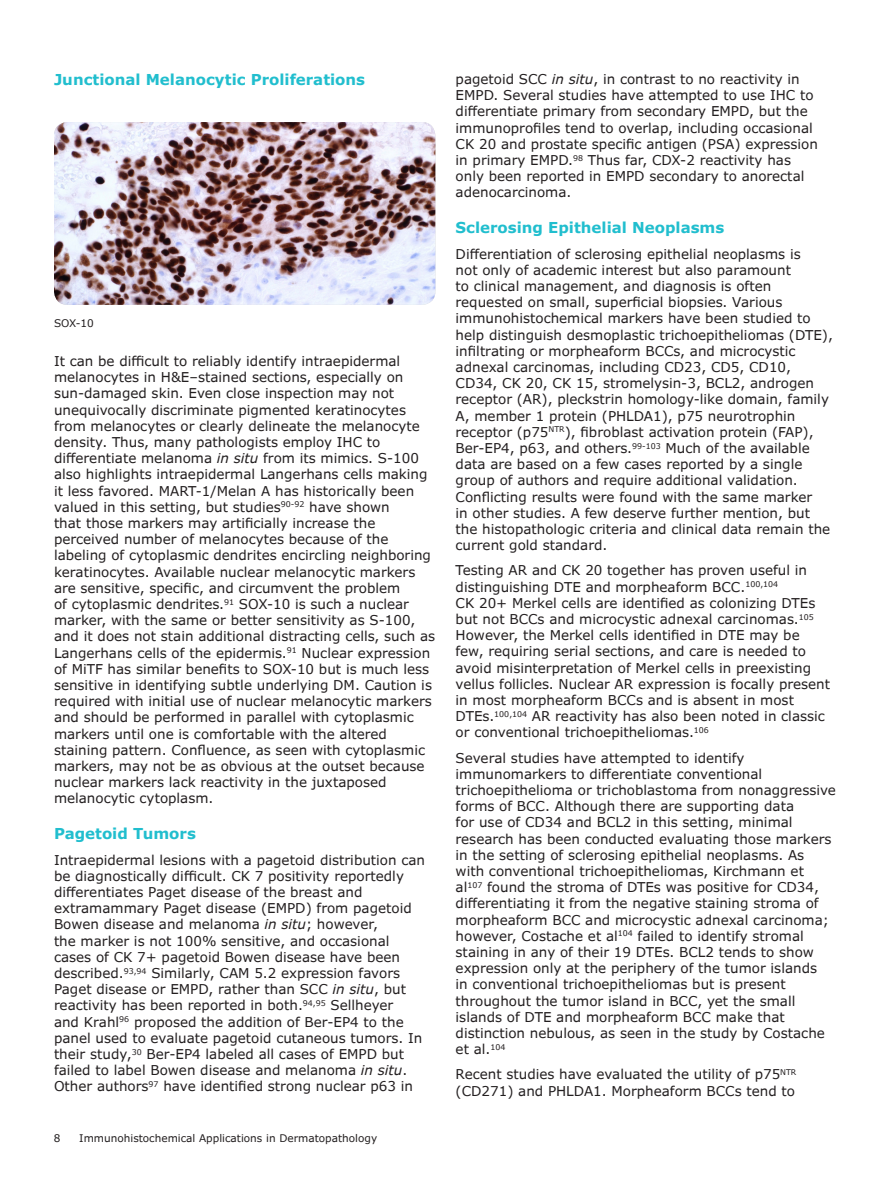
<style>
.page{position:relative;width:891px;height:1188px;background:#fff}
.page>*{position:absolute;margin:0;border:0;box-sizing:border-box;transform-origin:0 0}
.Body_Head_10_12{font:700 15px "Verdana Pro";color:#21bece}
.Body_Copy_9_11{font:13.5px/16.2px "Verdana Pro";color:#231f20}
.Caption_7_9{font:10.5px "Verdana Pro";color:#231f20}
.s1{font-style:italic}
</style>
<div class="page">
<img style="left:54px;top:122px;width:381px;height:183px">
<p class="Body_Head_10_12" style="left:54px;top:70px;width:313px">Junctional Melanocytic Proliferations</p>
<p class="Caption_7_9" style="left:54px;top:316px;width:41px">SOX-10</p>
<p class="Body_Copy_9_11" style="left:54px;top:353px;width:383px">It can be difficult to reliably identify intraepidermal melanocytes in H&amp;E–stained sections, especially on sun-damaged skin. Even close inspection may not unequivocally discriminate pigmented keratinocytes from melanocytes or clearly delineate the melanocyte density. Thus, many pathologists employ IHC to differentiate melanoma <span class="s1">in situ</span> from its mimics. S-100 also highlights intraepidermal Langerhans cells making it less favored. MART-1/Melan A has historically been valued in this setting, but studies<sup>90-92</sup> have shown<br>that those markers may artificially increase the perceived number of melanocytes because of the labeling of cytoplasmic dendrites encircling neighboring keratinocytes. Available nuclear melanocytic markers are sensitive, specific, and circumvent the problem<br>of cytoplasmic dendrites.<sup>91</sup> SOX-10 is such a nuclear marker, with the same or better sensitivity as S-100, and it does not stain additional distracting cells, such as Langerhans cells of the epidermis.<sup>91</sup> Nuclear expression of MiTF has similar benefits to SOX-10 but is much less sensitive in identifying subtle underlying DM. Caution is required with initial use of nuclear melanocytic markers and should be performed in parallel with cytoplasmic markers until one is comfortable with the altered staining pattern. Confluence, as seen with cytoplasmic markers, may not be as obvious at the outset because nuclear markers lack reactivity in the juxtaposed melanocytic cytoplasm.</p>
<p class="Body_Head_10_12" style="left:54px;top:824px;width:144px">Pagetoid Tumors</p>
<p class="Body_Copy_9_11" style="left:54px;top:852px;width:373px">Intraepidermal lesions with a pagetoid distribution can be diagnostically difficult. CK 7 positivity reportedly differentiates Paget disease of the breast and extramammary Paget disease (EMPD) from pagetoid Bowen disease and melanoma <span class="s1">in situ</span>; however,<br>the marker is not 100% sensitive, and occasional cases of CK 7+ pagetoid Bowen disease have been described.<sup>93,94</sup> Similarly, CAM 5.2 expression favors Paget disease or EMPD, rather than SCC <span class="s1">in situ</span>, but reactivity has been reported in both.<sup>94,95</sup> Sellheyer<br>and Krahl<sup>96</sup> proposed the addition of Ber-EP4 to the panel used to evaluate pagetoid cutaneous tumors. In their study,<sup>30</sup> Ber-EP4 labeled all cases of EMPD but failed to label Bowen disease and melanoma <span class="s1">in situ</span>.<br>Other authors<sup>97</sup> have identified strong nuclear p63 in</p>
<p class="Caption_7_9" style="left:54px;top:1131px;width:8px">8</p>
<p class="Caption_7_9" style="left:79px;top:1131px;width:299px">Immunohistochemical Applications in Dermatopathology</p>
<p class="Body_Copy_9_11" style="left:456px;top:71px;width:364px">pagetoid SCC <span class="s1">in situ</span>, in contrast to no reactivity in EMPD. Several studies have attempted to use IHC to differentiate primary from secondary EMPD, but the immunoprofiles tend to overlap, including occasional CK 20 and prostate specific antigen (PSA) expression in primary EMPD.<sup>98</sup> Thus far, CDX-2 reactivity has only been reported in EMPD secondary to anorectal adenocarcinoma.</p>
<p class="Body_Head_10_12" style="left:456px;top:218px;width:270px">Sclerosing Epithelial Neoplasms</p>
<p class="Body_Copy_9_11" style="left:456px;top:246px;width:379px">Differentiation of sclerosing epithelial neoplasms is<br>not only of academic interest but also paramount<br>to clinical management, and diagnosis is often requested on small, superficial biopsies. Various immunohistochemical markers have been studied to help distinguish desmoplastic trichoepitheliomas (DTE), infiltrating or morpheaform BCCs, and microcystic adnexal carcinomas, including CD23, CD5, CD10, CD34, CK 20, CK 15, stromelysin-3, BCL2, androgen receptor (AR), pleckstrin homology-like domain, family A, member 1 protein (PHLDA1), p75 neurotrophin receptor (p75<sup>NTR</sup>), fibroblast activation protein (FAP), Ber-EP4, p63, and others.<sup>99-103</sup> Much of the available data are based on a few cases reported by a single group of authors and require additional validation.<br>Conflicting results were found with the same marker<br>in other studies. A few deserve further mention, but the histopathologic criteria and clinical data remain the current gold standard.</p>
<p class="Body_Copy_9_11" style="left:456px;top:563px;width:376px">Testing AR and CK 20 together has proven useful in distinguishing DTE and morpheaform BCC.<sup>100,104<br></sup>CK 20+ Merkel cells are identified as colonizing DTEs but not BCCs and microcystic adnexal carcinomas.<sup>105<br></sup>However, the Merkel cells identified in DTE may be few, requiring serial sections, and care is needed to avoid misinterpretation of Merkel cells in preexisting vellus follicles. Nuclear AR expression is focally present in most morpheaform BCCs and is absent in most DTEs.<sup>100,104</sup> AR reactivity has also been noted in classic or conventional trichoepitheliomas.<sup>106</sup></p>
<p class="Body_Copy_9_11" style="left:456px;top:750px;width:382px">Several studies have attempted to identify immunomarkers to differentiate conventional trichoepithelioma or trichoblastoma from nonaggressive forms of BCC. Although there are supporting data<br>for use of CD34 and BCL2 in this setting, minimal research has been conducted evaluating those markers in the setting of sclerosing epithelial neoplasms. As with conventional trichoepitheliomas, Kirchmann et<br>al<sup>107</sup> found the stroma of DTEs was positive for CD34, differentiating it from the negative staining stroma of morpheaform BCC and microcystic adnexal carcinoma; however, Costache et al<sup>104</sup> failed to identify stromal staining in any of their 19 DTEs. BCL2 tends to show expression only at the periphery of the tumor islands<br>in conventional trichoepitheliomas but is present throughout the tumor island in BCC, yet the small islands of DTE and morpheaform BCC make that distinction nebulous, as seen in the study by Costache et al.<sup>104</sup></p>
<p class="Body_Copy_9_11" style="left:456px;top:1067px;width:342px">Recent studies have evaluated the utility of p75<sup>NTR </sup>(CD271) and PHLDA1. Morpheaform BCCs tend to</p>
</div>
